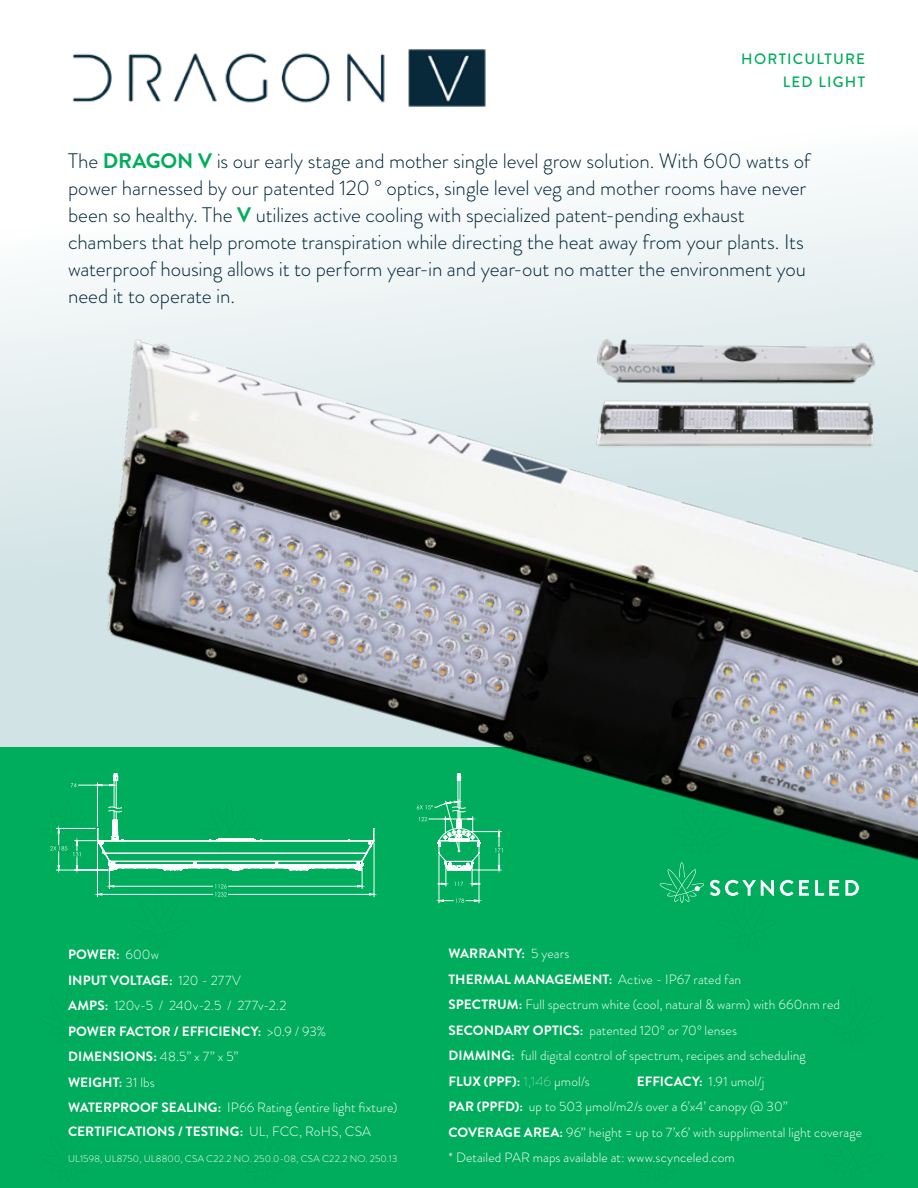
<style>
.page{position:relative;width:918px;height:1188px;background:#fff}
.page>*{position:absolute;margin:0;border:0;box-sizing:border-box;transform-origin:0 0}
.t1{font:300 21px/27px "Brandon Grotesque";letter-spacing:-.005em;color:#002438}
.t2{font:500 15px/22.2px "Brandon Grotesque";letter-spacing:.08em;color:#00ad5b;text-align:right}
.t3{font:300 13.5px/25.5px "Brandon Grotesque";letter-spacing:.005em;color:#fff}
.t4{font:700 13.5px "Brandon Grotesque";letter-spacing:.005em;color:#fff}
.t5{font:300 9.75px "Brandon Grotesque";letter-spacing:.02em;color:#fff}
.s1{font-weight:700;color:#00ad5c}
.s2{font-weight:700}
.s3{font-weight:300}
.s4{font-weight:100}
</style>
<div class="page">
<div style="left:0;top:126px;width:918px;height:662px;background:linear-gradient(to bottom,#fefefe,#c5dcde)"></div>
<div style="left:0;top:747px;width:918px;height:441px;background:#00ad5c"></div>
<img style="left:72px;top:49px;width:414px;height:58px">
<img style="left:23px;top:308px;width:895px;height:596px">
<svg style="left:56px;top:783px;width:445px;height:120px"></svg>
<svg style="left:58px;top:784px;width:442px;height:117px"></svg>
<svg style="left:40px;top:773px;width:440px;height:98px"></svg>
<p class="t2" style="left:741px;top:48px;width:125px">HORTICULTURE<br>LED LIGHT</p>
<p class="t1" style="left:68px;top:148px;width:744px">The <span class="s1">DRAGON V</span> is our early stage and mother single level grow solution. With 600 watts of power harnessed by our patented 120 ° optics, single level veg and mother rooms have never been so healthy. The <span class="s1">V</span> utilizes active cooling with specialized patent-pending exhaust chambers that help promote transpiration while directing the heat away from your plants. Its waterproof housing allows it to perform year-in and year-out no matter the environment you need it to operate in.</p>
<p class="t3" style="left:68px;top:942px;width:331px"><span class="s2">POWER:</span> 600w<br><span class="s2">INPUT VOLTAGE:</span> 120 - 277V<br><span class="s2">AMPS:</span> 120v-5 / 240v-2.5 / 277v-2.2<br><span class="s2">POWER FACTOR / EFFICIENCY:</span> &gt;0.9 / 93%<br><span class="s2">DIMENSIONS:</span> 48.5” x 7” x 5”<br><span class="s2">WEIGHT:</span> 31 lbs<br><span class="s2">WATERPROOF SEALING:</span> IP66 Rating (entire light fixture)</p>
<p class="t4" style="left:68px;top:1122px;width:305px">CERTIFICATIONS / TESTING: <span class="s3">UL, FCC, RoHS, CSA</span></p>
<p class="t5" style="left:68px;top:1152px;width:331px">UL1598, UL8750, UL8800, CSA C22.2 NO. 250.0-08, CSA C22.2 NO. 250.13</p>
<p class="t3" style="left:448px;top:941px;width:393px"><span class="s2">WARRANTY:</span> 5 years<br><span class="s2">THERMAL MANAGEMENT:</span> Active - IP67 rated fan<br><span class="s2">SPECTRUM:</span> Full spectrum white (cool, natural &amp; warm) with 660nm red <span class="s2">SECONDARY OPTICS:</span> patented 1200 or 700 lenses<br><span class="s2">DIMMING:</span> full digital control of spectrum, recipes and scheduling <span class="s2">FLUX (PPF):</span> <span class="s4">1,146</span> μmol/s</p>
<p class="t3" style="left:449px;top:1068px;width:415px;text-indent:188px"><span class="s2">EFFICACY:</span> 1.91 umol/j<br><span class="s2">PAR (PPFD):</span> up to 503 µmol/m2/s over a 6’x4’ canopy @ 30” <span class="s2">COVERAGE AREA:</span> 96” height = up to 7’x6’ with supplimental light coverage * Detailed PAR maps available at: www.scynceled.com</p>
</div>
